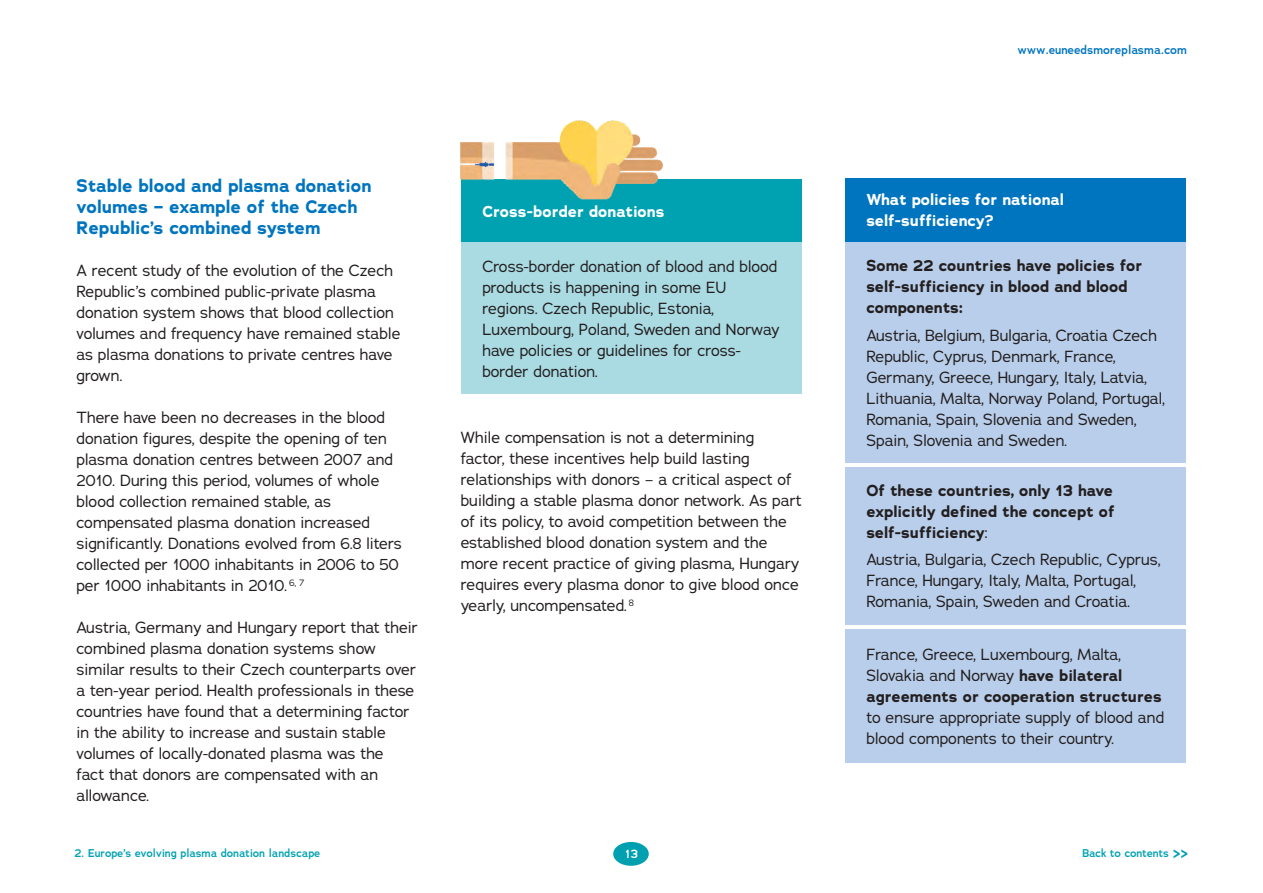
<style>
.page{position:relative;width:1263px;height:893px;background:#fff}
.page>*{position:absolute;margin:0;border:0;box-sizing:border-box;transform-origin:0 0}
.t1{font:700 18px/21px "Adrianna";color:#0075bf}
.t2{font:15.75px/21px "Adrianna";color:#231f20}
.t3{font:700 15.75px/21px "Adrianna";color:#231f20}
.t4{font:700 15.75px/21px "Adrianna";color:#fff}
.t5{font:600 12px "Adrianna";letter-spacing:.005em;color:#0075bf}
.t6{font:600 12px "Adrianna";color:#fff}
.t7{font:600 11.25px "Adrianna";color:#00a2b2}
.s1{font-weight:400}
.s2{font-weight:700}
.s3{font-weight:700;font-size:12px}
</style>
<div class="page">
<div style="left:613px;top:842px;width:36px;height:24px;background:#00a0b0;border-radius:50%"></div>
<div style="left:461px;top:179px;width:340px;height:66px;background:#00a2b2"></div>
<div style="left:845px;top:179px;width:340px;height:63px;background:#0075bf"></div>
<div style="left:461px;top:242px;width:340px;height:151px;background:#aadbe3"></div>
<div style="left:845px;top:242px;width:340px;height:220px;background:#b9ceea"></div>
<div style="left:845px;top:467px;width:340px;height:157px;background:#b9ceea"></div>
<div style="left:845px;top:629px;width:340px;height:134px;background:#b9ceea"></div>
<img style="left:460px;top:121px;width:204px;height:79px">
<p class="t5" style="left:1017px;top:42px;width:171px">www.euneedsmoreplasma.com</p>
<p class="t1" style="left:77px;top:176px;width:296px">Stable blood and plasma donation volumes – example of the Czech<br>Republic’s combined system</p>
<p class="t2" style="left:77px;top:260px;width:325px">A recent study of the evolution of the Czech Republic’s combined public-private plasma donation system shows that blood collection volumes and frequency have remained stable as plasma donations to private centres have grown.</p>
<p class="t2" style="left:77px;top:407px;width:327px">There have been no decreases in the blood donation figures, despite the opening of ten plasma donation centres between 2007 and 2010. During this period, volumes of whole blood collection remained stable, as compensated plasma donation increased significantly. Donations evolved from 6.8 liters collected per 1000 inhabitants in 2006 to 50 per 1000 inhabitants in 2010. <sup>6,</sup> <sup>7</sup></p>
<p class="t2" style="left:77px;top:617px;width:343px">Austria, Germany and Hungary report that their combined plasma donation systems show similar results to their Czech counterparts over a ten-year period. Health professionals in these countries have found that a determining factor in the ability to increase and sustain stable volumes of locally-donated plasma was the<br>fact that donors are compensated with an allowance.</p>
<p class="t7" style="left:74px;top:846px;width:247px">2. Europe’s evolving plasma donation landscape</p>
<p class="t4" style="left:482px;top:201px;width:184px">Cross-border donations</p>
<p class="t4" style="left:866px;top:189px;width:199px">What policies for national self-sufficiency?</p>
<p class="t2" style="left:482px;top:255px;width:299px">Cross-border donation of blood and blood products is happening in some EU regions. Czech Republic, Estonia, Luxembourg, Poland, Sweden and Norway have policies or guidelines for cross&shy;border donation.</p>
<p class="t3" style="left:866px;top:255px;width:277px">Some 22 countries have policies for self-sufficiency in blood and blood components:</p>
<p class="t2" style="left:866px;top:324px;width:300px">Austria, Belgium, Bulgaria, Croatia Czech Republic, Cyprus, Denmark, France, Germany, Greece, Hungary, Italy, Latvia, Lithuania, Malta, Norway Poland, Portugal, Romania, Spain, Slovenia and Sweden, Spain, Slovenia and Sweden.</p>
<p class="t3" style="left:866px;top:480px;width:250px;text-align:justify">Of these countries, only 13 have explicitly defined the concept of self-sufficiency<span class="s1">:</span></p>
<p class="t2" style="left:866px;top:549px;width:296px">Austria, Bulgaria, Czech Republic, Cyprus,<br>France, Hungary, Italy, Malta, Portugal,<br>Romania, Spain, Sweden and Croatia.</p>
<p class="t2" style="left:866px;top:644px;width:299px">France, Greece, Luxembourg, Malta, Slovakia and Norway <span class="s2">have bilateral agreements or cooperation structures </span>to ensure appropriate supply of blood and blood components to their country.</p>
<p class="t2" style="left:461px;top:427px;width:342px">While compensation is not a determining factor, these incentives help build lasting relationships with donors – a critical aspect of building a stable plasma donor network. As part of its policy, to avoid competition between the established blood donation system and the more recent practice of giving plasma, Hungary requires every plasma donor to give blood once yearly, uncompensated. <sup>8</sup></p>
<p class="t6" style="left:625px;top:846px;width:15px">13</p>
<p class="t7" style="left:1082px;top:846px;width:108px">Back to contents <span class="s3">&gt;&gt;</span></p>
</div>
